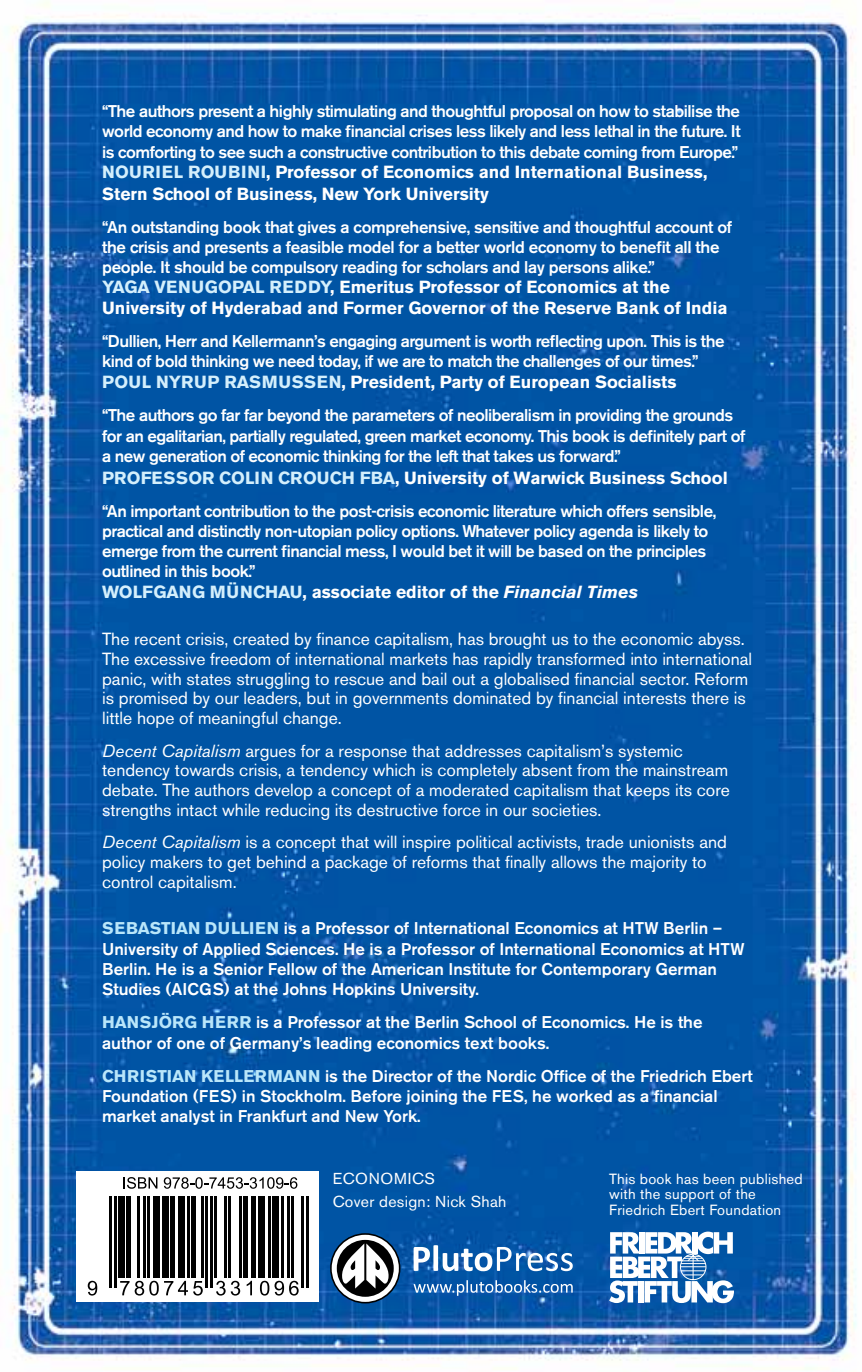
<style>
.page{position:relative;width:862px;height:1372px;background:#fff}
.page>*{position:absolute;margin:0;border:0;box-sizing:border-box;transform-origin:0 0}
.t1{font:17.55px/19.6px "Akzidenz Grotesk BE";color:#fff}
.t2{font:700 17.55px/21.6px "Akzidenz Grotesk BE";color:#fff}
.t3{font:700 17.55px "Akzidenz Grotesk BE";color:#d4effc}
.t4{font:500 16.88px/20.2px "Akzidenz Grotesk BE";letter-spacing:-.02em;color:#fff}
.t5{font:500 16.88px/20.2px "Akzidenz Grotesk BE";color:#fff}
.t6{font:15.75px/22.5px "Akzidenz Grotesk BE";letter-spacing:.02em;color:#fff}
.t7{font:14.62px/15.8px "Akzidenz Grotesk BE";letter-spacing:.02em;color:#fff}
.s1{color:#d4effc}
.s2{font-style:italic}
.s3{font-weight:700;color:#b9e6fa}
</style>
<div class="page">
<img style="left:0;top:1px;width:857px;height:1360px">
<svg style="left:608px;top:1231px;width:125px;height:71px"></svg>
<div style="left:77px;top:1170px;width:242px;height:131px;background:#fff"></div>
<svg style="left:123px;top:1177px;width:34px;height:11px"></svg>
<svg style="left:164px;top:1177px;width:133px;height:11px"></svg>
<svg style="left:88px;top:1280px;width:9px;height:15px"></svg>
<hr style="left:110px;top:1195px;width:2px;height:92px;background:#000">
<hr style="left:114px;top:1195px;width:2px;height:92px;background:#000">
<div style="left:118px;top:1195px;width:6px;height:82px;background:#000"></div>
<div style="left:126px;top:1195px;width:5px;height:82px;background:#000"></div>
<svg style="left:120px;top:1281px;width:9px;height:14px"></svg>
<hr style="left:137px;top:1195px;width:2px;height:82px;background:#000">
<hr style="left:143px;top:1195px;width:2px;height:82px;background:#000">
<hr style="left:147px;top:1195px;width:2px;height:82px;background:#000">
<div style="left:153px;top:1195px;width:7px;height:82px;background:#000"></div>
<div style="left:162px;top:1195px;width:6px;height:82px;background:#000"></div>
<hr style="left:170px;top:1195px;width:4px;height:82px;background:#000">
<div style="left:179px;top:1195px;width:6px;height:82px;background:#000"></div>
<hr style="left:187px;top:1195px;width:2px;height:82px;background:#000">
<hr style="left:191px;top:1195px;width:4px;height:82px;background:#000">
<hr style="left:201px;top:1195px;width:3px;height:82px;background:#000">
<svg style="left:135px;top:1280px;width:68px;height:15px"></svg>
<hr style="left:206px;top:1195px;width:2px;height:92px;background:#000">
<hr style="left:210px;top:1195px;width:2px;height:92px;background:#000">
<hr style="left:214px;top:1195px;width:2px;height:82px;background:#000">
<hr style="left:224px;top:1195px;width:2px;height:82px;background:#000">
<hr style="left:229px;top:1195px;width:2px;height:82px;background:#000">
<hr style="left:239px;top:1195px;width:2px;height:82px;background:#000">
<svg style="left:216px;top:1280px;width:24px;height:15px"></svg>
<hr style="left:243px;top:1195px;width:4px;height:82px;background:#000">
<div style="left:251px;top:1195px;width:5px;height:82px;background:#000"></div>
<svg style="left:246px;top:1280px;width:6px;height:15px"></svg>
<div style="left:258px;top:1195px;width:6px;height:82px;background:#000"></div>
<hr style="left:268px;top:1195px;width:2px;height:82px;background:#000">
<div style="left:272px;top:1195px;width:7px;height:82px;background:#000"></div>
<hr style="left:281px;top:1195px;width:2px;height:82px;background:#000">
<hr style="left:287px;top:1195px;width:2px;height:82px;background:#000">
<hr style="left:291px;top:1195px;width:2px;height:82px;background:#000">
<svg style="left:260px;top:1280px;width:38px;height:15px"></svg>
<hr style="left:302px;top:1195px;width:2px;height:92px;background:#000">
<hr style="left:306px;top:1195px;width:2px;height:92px;background:#000">
<svg style="left:413px;top:1244px;width:159px;height:27px"></svg>
<svg style="left:413px;top:1279px;width:159px;height:16px;background:#3a78ba"></svg>
<svg style="left:330px;top:1233px;width:70px;height:70px"></svg>
<p class="t4" style="left:102px;top:101px;width:639px;text-align:justify">“The authors present a highly stimulating and thoughtful proposal on how to stabilise the world economy and how to make financial crises less likely and less lethal in the future. It is comforting to see such a constructive contribution to this debate coming from Europe.”</p>
<p class="t2" style="left:102px;top:161px;width:606px"><span class="s1">Nouriel Roubin i</span>, Professor of Economics and International Business,<br>Stern School of Business, New York University</p>
<p class="t4" style="left:102px;top:216px;width:631px">“An outstanding book that gives a comprehensive, sensitive and thoughtful account of the crisis and presents a feasible model for a better world economy to benefit all the people. It should be compulsory reading for scholars and lay persons alike.”</p>
<p class="t2" style="left:102px;top:277px;width:626px;line-height:20.2px"><span class="s1">Yaga Ven ugopal Reddy</span>, Emeritus Professor of Economics at the<br>University of Hyderabad and Former Governor of the Reserve Bank of India</p>
<p class="t4" style="left:102px;top:330px;width:623px">“Dullien, Herr and Kellermann’s engaging argument is worth reflecting upon. This is the kind of bold thinking we need today, if we are to match the challenges of our times.”</p>
<p class="t2" style="left:102px;top:372px;width:575px"><span class="s1">Poul Nyrup Ras muss en</span>, President, Party of European Socialists</p>
<p class="t4" style="left:102px;top:405px;width:644px">“The authors go far far beyond the parameters of neoliberalism in providing the grounds for an egalitarian, partially regulated, green market economy. This book is definitely part of a new generation of economic thinking for the left that takes us forward.”</p>
<p class="t2" style="left:102px;top:467px;width:627px"><span class="s1">Professor Colin Crouch FBA</span>, University of Warwick Business School</p>
<p class="t4" style="left:102px;top:500px;width:615px">“An important contribution to the post-crisis economic literature which offers sensible, practical and distinctly non-utopian policy options. Whatever policy agenda is likely to emerge from the current financial mess, I would bet it will be based on the principles outlined in this book.”</p>
<p class="t3" style="left:102px;top:581px;width:151px">Wolfgan g M ünch</p>
<p class="t2" style="left:278px;top:581px;width:361px"><span class="s1">au</span>, associate editor of the <span class="s2">Financial Times</span></p>
<p class="t1" style="left:102px;top:629px;width:651px">The recent crisis, created by finance capitalism, has brought us to the economic abyss.<br>The excessive freedom of international markets has rapidly transformed into international panic, with states struggling to rescue and bail out a globalised financial sector. Reform is promised by our leaders, but in governments dominated by financial interests there is little hope of meaningful change.</p>
<p class="t1" style="left:102px;top:740px;width:629px"><span class="s2">Decent Capitalism</span> argues for a response that addresses capitalism’s systemic tendency towards crisis, a tendency which is completely absent from the mainstream debate. The authors develop a concept of a moderated capitalism that keeps its core strengths intact while reducing its destructive force in our societies.</p>
<p class="t1" style="left:102px;top:832px;width:626px"><span class="s2">Decent Capitalism</span> is a concept that will inspire political activists, trade unionists and policy makers to get behind a package of reforms that finally allows the majority to control capitalism.</p>
<p class="t5" style="left:102px;top:918px;width:643px"><span class="s3">Sebastian Dullien</span> is a Professor of International Economics at HTW Berlin – University of Applied Sciences. He is a Professor of International Economics at HTW Berlin. He is a Senior Fellow of the American Institute for Contemporary German Studies (AICGS) at the Johns Hopkins University.</p>
<p class="t5" style="left:102px;top:1012px;width:601px"><span class="s3">Hansjörg Herr</span> is a Professor at the Berlin School of Economics. He is the author of one of Germany’s leading economics text books.</p>
<p class="t5" style="left:102px;top:1065px;width:651px"><span class="s3">Ch ristian Kellermann</span> is the Director of the Nordic Office of the Friedrich Ebert<br>Foundation (FES) in Stockholm. Before joining the FES, he worked as a financial market analyst in Frankfurt and New York.</p>
<p class="t6" style="left:332px;top:1167px;width:175px">ECONOMICS<br>Cover design: Nick Shah</p>
<p class="t7" style="left:608px;top:1170px;width:195px">This book has been published with the support of the<br>Friedrich Ebert Foundation</p>
</div>
